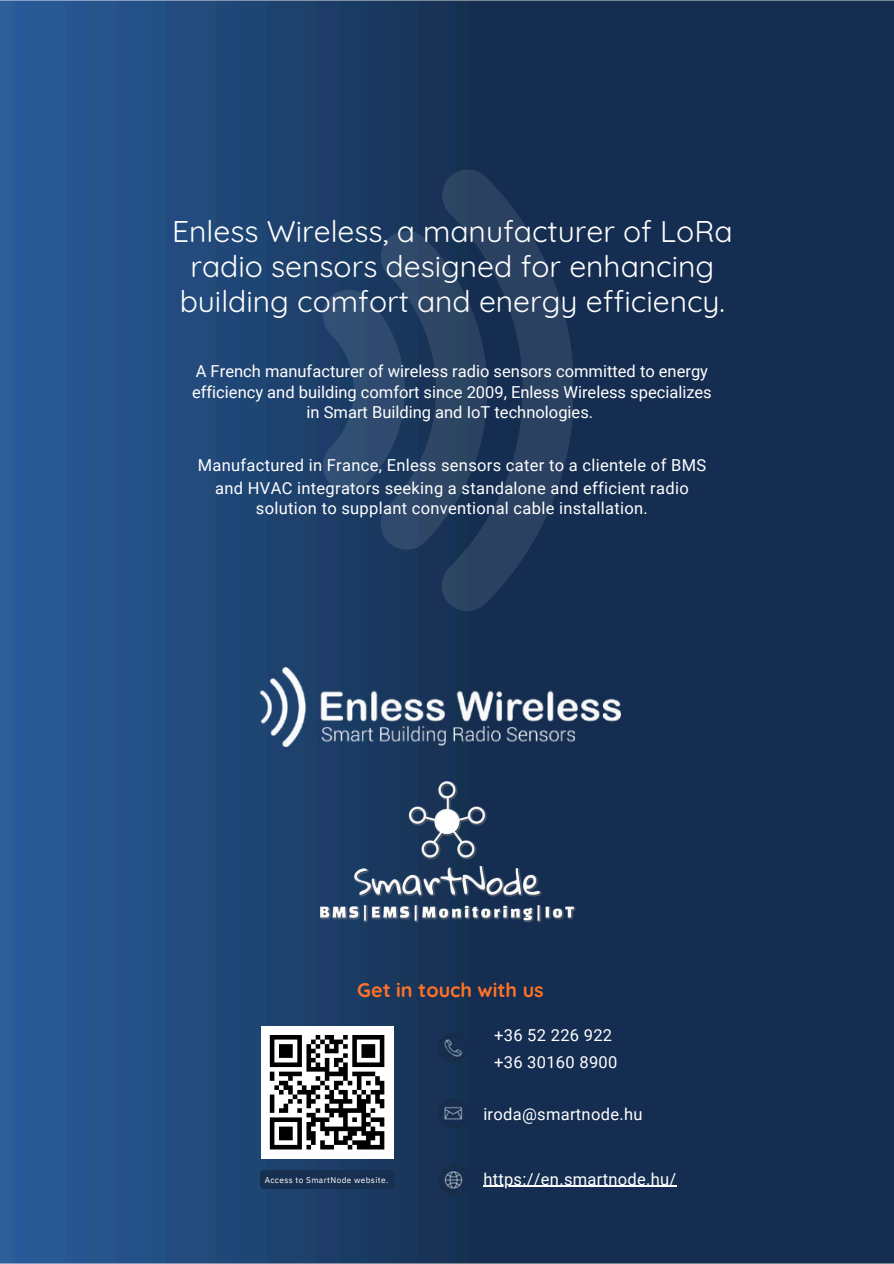
<style>
.page{position:relative;width:894px;height:1264px;background:#fff}
.page>*{position:absolute;margin:0;border:0;box-sizing:border-box;transform-origin:0 0}
.t1{font:30px/34.8px "Quicksand";color:#fff;text-align:center}
.t2{font:700 19.8px "Quicksand";color:#ff7228}
.t3{font:16.5px/23.7px "Roboto";letter-spacing:.02em;color:#fff;text-align:center}
.t4{font:16.5px/20.2px "Roboto";color:#fff;text-align:center}
.t5{font:8.25px "IBM Plex Sans";letter-spacing:.045em;color:#fff}
</style>
<div class="page">
<img style="left:0;top:0;width:893px;height:1263px">
<div style="left:260px;top:1170px;width:133px;height:18px;background:#172f50"></div>
<svg style="left:441px;top:169px;width:131px;height:442px;background:#203859"></svg>
<svg style="left:322px;top:231px;width:165px;height:318px;background:#244063"></svg>
<img style="left:260px;top:667px;width:360px;height:79px">
<hr style="left:483px;top:1185px;width:193px;height:1px;background:#fff">
<img style="left:296px;top:757px;width:301px;height:187px">
<img style="left:431px;top:1025px;width:44px;height:46px">
<img style="left:431px;top:1157px;width:44px;height:44px">
<img style="left:431px;top:1095px;width:44px;height:37px">
<div style="left:260px;top:1025px;width:133px;height:133px;background:#fff"></div>
<svg style="left:270px;top:1035px;width:114px;height:114px"></svg>
<div style="left:357px;top:1144px;width:27px;height:5px;background:#000"></div>
<h3 class="t1" style="left:172px;top:213px;width:562px">Enless Wireless, a manufacturer of LoRa radio sensors designed for enhancing building comfort and energy efficiency.</h3>
<p class="t4" style="left:192px;top:361px;width:521px">A French manufacturer of wireless radio sensors committed to energy efficiency and building comfort since 2009, Enless Wireless specializes in Smart Building and IoT technologies.</p>
<h1 class="t3" style="left:198px;top:453px;width:510px">Manufactured in France, Enless sensors cater to a clientele of BMS and HVAC integrators seeking a standalone and efficient radio</h1>
<h1 class="t3" style="left:256px;top:497px;width:393px">solution to supplant conventional cable installation.</h1>
<h3 class="t2" style="left:357px;top:977px;width:188px">Get in touch with us</h3>
<p class="t3" style="left:494px;top:1023px;width:120px">+36 52 226 922</p>
<p class="t3" style="left:494px;top:1050px;width:125px">+36 30160 8900</p>
<p class="t5" style="left:265px;top:1174px;width:125px">Access to SmartNode website.</p>
<h2 class="t3" style="left:483px;top:1102px;width:161px">iroda@smartnode.hu</h2>
<p class="t3" style="left:483px;top:1167px;width:194px">https://en.smartnode.hu/</p>
</div>
